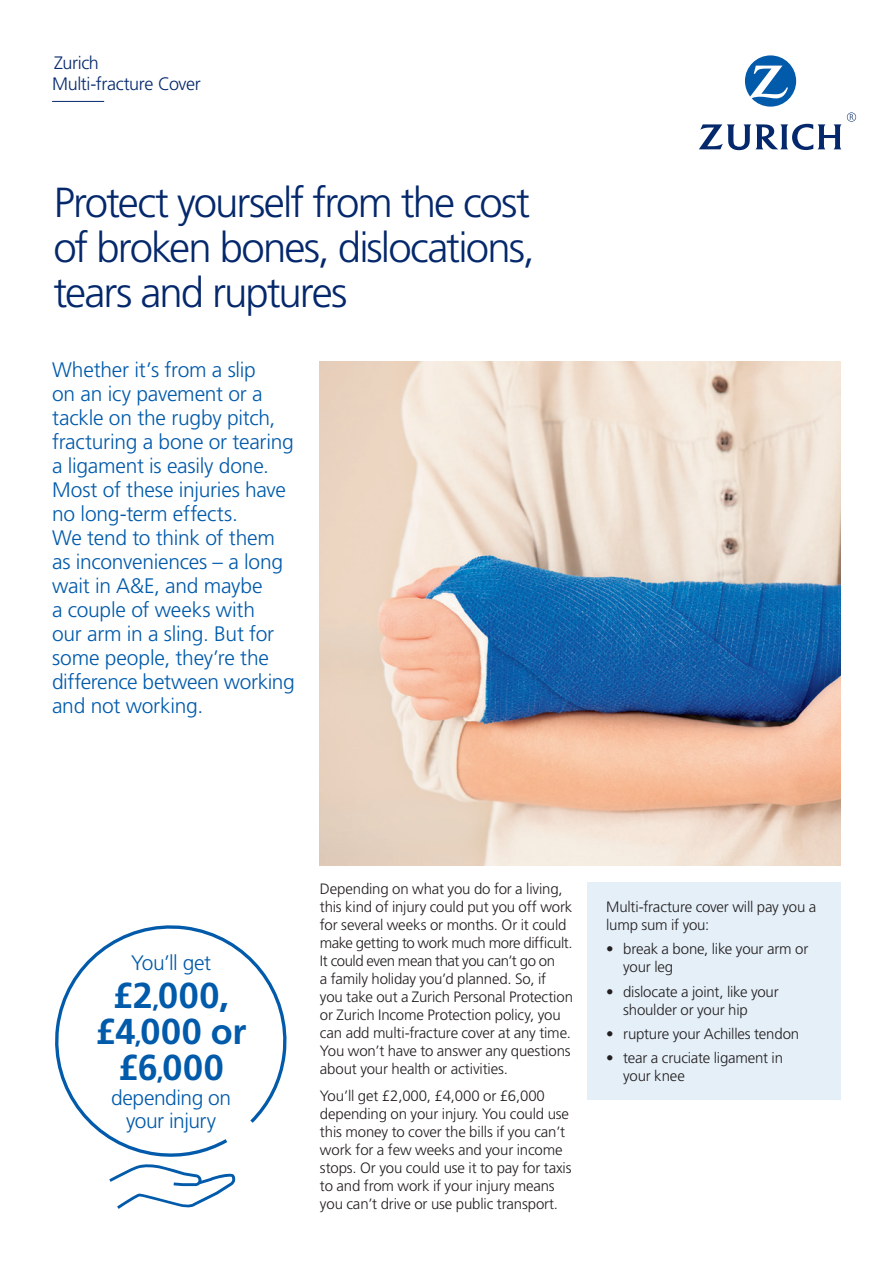
<style>
.page{position:relative;width:893px;height:1263px;background:#fff}
.page>*{position:absolute;margin:0;border:0;box-sizing:border-box;transform-origin:0 0}
._28_30_Frutiger_Ligh{font:300 42px/45px "Frutiger LT Std";letter-spacing:-.045em;color:#04286b;text-align:justify}
._14_16_Frutiger_Ligh{font:700 36px/36px "Frutiger LT Std";letter-spacing:.02em;color:#015aaa;text-align:center}
._14_16_Frutiger_Ligh-2{font:300 21px/24px "Frutiger LT Std";letter-spacing:-.01em;color:#015aaa}
.Optional_description{font:300 18px/21px "Frutiger LT Std";letter-spacing:-.025em;color:#04286b}
._10_12_Frutiger_Ligh{font:300 15px/18px "Frutiger LT Std";letter-spacing:-.01em;color:#231f20}
.s1{font-size:24px}
</style>
<div class="page">
<hr style="left:52px;top:101px;width:52px;height:1px;background:#04286b">
<img style="left:320px;top:361px;width:521px;height:504px">
<svg style="left:109px;top:1164px;width:126px;height:45px"></svg>
<svg style="left:55px;top:925px;width:232px;height:232px"></svg>
<div style="left:588px;top:882px;width:253px;height:218px;background:#e4eff8"></div>
<svg style="left:699px;top:55px;width:157px;height:95px"></svg>
<p class="Optional_description" style="left:52px;top:52px;width:150px">Zurich<br>Multi-fracture Cover</p>
<p class="_28_30_Frutiger_Ligh" style="left:53px;top:181px;width:483px">Protect yourself from the cost of broken bones, dislocations, tears and ruptures</p>
<p class="_14_16_Frutiger_Ligh-2" style="left:52px;top:358px;width:244px">Whether it’s from a slip<br>on an icy pavement or a tackle on the rugby pitch, fracturing a bone or tearing a ligament is easily done.<br>Most of these injuries have no long-term effects.<br>We tend to think of them as inconveniences – a long wait in A&amp;E, and maybe<br>a couple of weeks with<br>our arm in a sling. But for some people, they’re the difference between working and not working.</p>
<p class="_14_16_Frutiger_Ligh-2" style="left:131px;top:951px;width:82px">You’ll get</p>
<p class="_14_16_Frutiger_Ligh" style="left:96px;top:977px;width:152px">£2<span class="s1">,</span>000, £4<span class="s1">,</span>000 or £6<span class="s1">,</span>000</p>
<p class="_14_16_Frutiger_Ligh-2" style="left:111px;top:1087px;width:122px;line-height:22.5px;text-align:center">depending on your injury</p>
<p class="_10_12_Frutiger_Ligh" style="left:320px;top:880px;width:255px">Depending on what you do for a living, this kind of injury could put you off work for several weeks or months. Or it could make getting to work much more difficult.<br>It could even mean that you can’t go on<br>a family holiday you’d planned. So, if<br>you take out a Zurich Personal Protection or Zurich Income Protection policy, you can add multi-fracture cover at any time.<br>You won’t have to answer any questions about your health or activities.</p>
<p class="_10_12_Frutiger_Ligh" style="left:320px;top:1087px;width:253px">You’ll get £2,000, £4,000 or £6,000 depending on your injury. You could use this money to cover the bills if you can’t work for a few weeks and your income stops. Or you could use it to pay for taxis to and from work if your injury means you can’t drive or use public transport.</p>
<p class="_10_12_Frutiger_Ligh" style="left:606px;top:898px;width:212px">Multi-fracture cover will pay you a lump sum if you:</p>
<p class="_10_12_Frutiger_Ligh" style="left:623px;top:940px;width:187px;text-indent:-17px">• break a bone, like your arm or your leg</p>
<p class="_10_12_Frutiger_Ligh" style="left:623px;top:983px;width:157px;text-indent:-17px">• dislocate a joint, like your shoulder or your hip</p>
<p class="_10_12_Frutiger_Ligh" style="left:606px;top:1025px;width:195px">• rupture your Achilles tendon</p>
<p class="_10_12_Frutiger_Ligh" style="left:623px;top:1049px;width:161px;text-indent:-17px">• tear a cruciate ligament in your knee</p>
</div>
